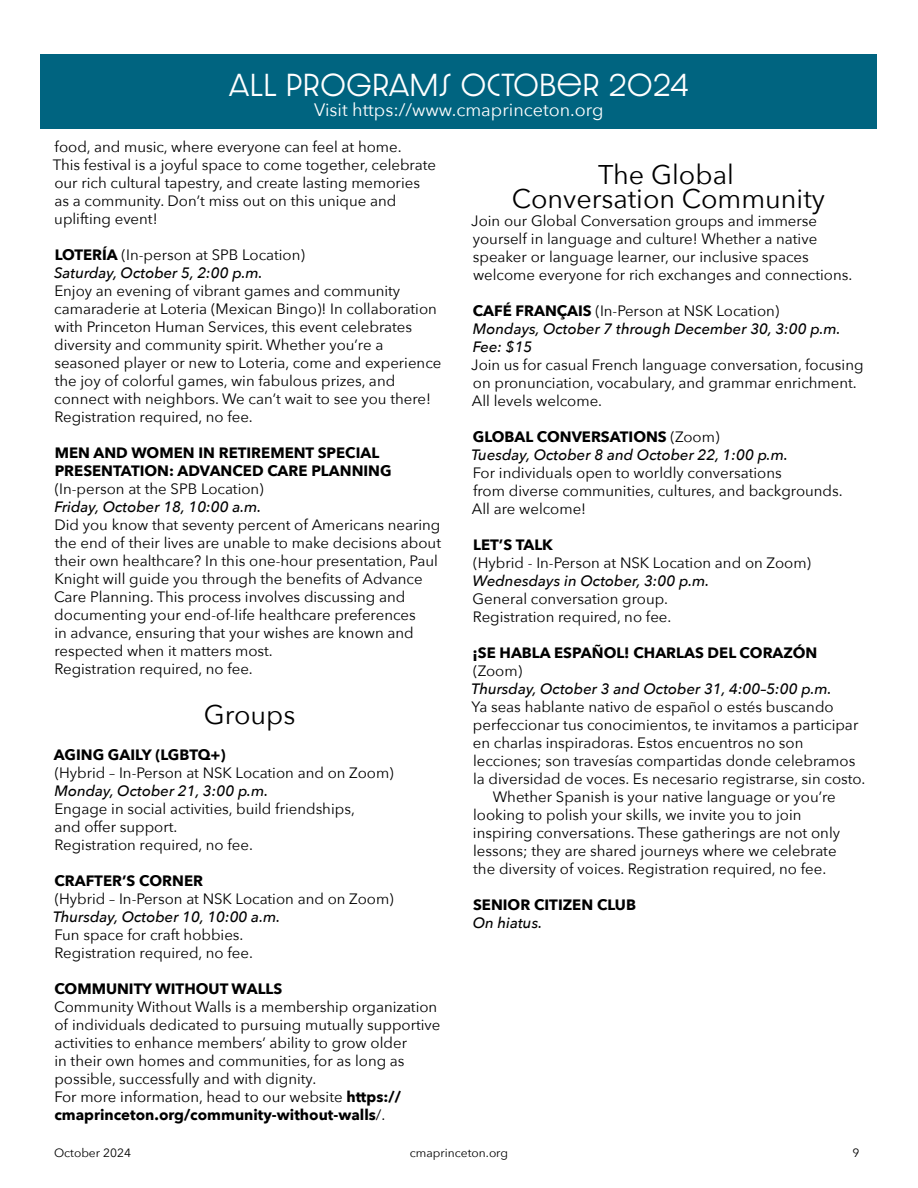
<style>
.page{position:relative;width:918px;height:1188px;background:#fff}
.page>*{position:absolute;margin:0;border:0;box-sizing:border-box;transform-origin:0 0}
.t1{font:27px/24px "Avenir Next";color:#000;text-align:center}
.t2{font:300 27px "Dazzle Unicase";letter-spacing:.05em;color:#fff}
.t3{font:18px "Avenir Next";color:#fff}
.t4{font:15px/18px "Avenir Next";color:#000}
.t5{font:italic 500 15px/18px "Avenir Next";color:#000}
.t6{font:700 15px/18px "Avenir Next";color:#000}
.t7{font:12px "Avenir Next";color:#000}
.s1{font-weight:700;font-style:normal}
.s2{font-weight:400;font-style:normal}
.s3{font-weight:700}
</style>
<div class="page">
<div style="left:40px;top:54px;width:838px;height:75px;background:#006480"></div>
<h1 class="t2" style="left:229px;top:66px;width:461px">ALL PROGRAMS OCTOBER 2024</h1>
<p class="t3" style="left:314px;top:94px;width:291px">Visit https://www.cmaprinceton.org</p>
<p class="t4" style="left:53px;top:137px;width:385px">food, and music, where everyone can feel at home.<br>This festival is a joyful space to come together, celebrate our rich cultural tapestry, and create lasting memories as a community. Don’t miss out on this unique and uplifting event!</p>
<p class="t5" style="left:54px;top:245px;width:252px"><span class="s1">LOTERÍA</span> <span class="s2">(In-person at SPB Location)<br></span>Saturday, October 5, 2:00 p.m.</p>
<p class="t4" style="left:54px;top:281px;width:389px">Enjoy an evening of vibrant games and community camaraderie at Loteria (Mexican Bingo)! In collaboration with Princeton Human Services, this event celebrates diversity and community spirit. Whether you’re a seasoned player or new to Loteria, come and experience the joy of colorful games, win fabulous prizes, and connect with neighbors. We can’t wait to see you there!<br>Registration required, no fee.</p>
<p class="t6" style="left:55px;top:443px;width:338px">MEN AND WOMEN IN RETIREMENT SPECIAL<br>PRESENTATION: ADVANCED CARE PLANNING</p>
<p class="t4" style="left:55px;top:479px;width:211px">(In-person at the SPB Location)</p>
<p class="t5" style="left:54px;top:497px;width:208px">Friday, October 18, 10:00 a.m.</p>
<p class="t4" style="left:54px;top:515px;width:389px">Did you know that seventy percent of Americans nearing the end of their lives are unable to make decisions about their own healthcare? In this one-hour presentation, Paul Knight will guide you through the benefits of Advance Care Planning. This process involves discussing and documenting your end-of-life healthcare preferences<br>in advance, ensuring that your wishes are known and respected when it matters most.<br>Registration required, no fee.</p>
<h1 class="t1" style="left:204px;top:701px;width:93px">Groups</h1>
<p class="t6" style="left:54px;top:745px;width:173px">AGING GAILY (LGBTQ+)</p>
<p class="t4" style="left:55px;top:763px;width:341px">(Hybrid – In-Person at NSK Location and on Zoom)</p>
<p class="t5" style="left:54px;top:781px;width:215px">Monday, October 21, 3:00 p.m.</p>
<p class="t4" style="left:54px;top:799px;width:302px">Engage in social activities, build friendships, and offer support.<br>Registration required, no fee.</p>
<p class="t6" style="left:54px;top:871px;width:150px">CRAFTER’S CORNER</p>
<p class="t4" style="left:55px;top:889px;width:341px">(Hybrid – In-Person at NSK Location and on Zoom)</p>
<p class="t5" style="left:53px;top:907px;width:229px">Thursday, October 10, 10:00 a.m.</p>
<p class="t4" style="left:54px;top:925px;width:200px">Fun space for craft hobbies.<br>Registration required, no fee.</p>
<p class="t6" style="left:54px;top:979px;width:229px">COMMUNITY WITHOUT WALLS</p>
<p class="t4" style="left:54px;top:997px;width:388px">Community Without Walls is a membership organization of individuals dedicated to pursuing mutually supportive activities to enhance members’ ability to grow older<br>in their own homes and communities, for as long as possible, successfully and with dignity.<br>For more information, head to our website <span class="s3">https:// cmaprinceton.org/community-without-walls</span>/.</p>
<h1 class="t1" style="left:512px;top:161px;width:315px">The Global<br>Conversation Community</h1>
<p class="t4" style="left:471px;top:211px;width:383px">Join our Global Conversation groups and immerse yourself in language and culture! Whether a native speaker or language learner, our inclusive spaces welcome everyone for rich exchanges and connections.</p>
<p class="t5" style="left:473px;top:301px;width:369px"><span class="s1">CAFÉ FRANÇAIS</span> <span class="s2">(In-Person at NSK Location)<br></span>Mondays, October 7 through December 30, 3:00 p.m.<br>Fee: $15</p>
<p class="t4" style="left:471px;top:355px;width:394px">Join us for casual French language conversation, focusing on pronunciation, vocabulary, and grammar enrichment.<br>All levels welcome.</p>
<p class="t5" style="left:472px;top:427px;width:318px"><span class="s1">GLOBAL CONVERSATIONS</span> <span class="s2">(Zoom)<br></span>Tuesday, October 8 and October 22, 1:00 p.m.</p>
<p class="t4" style="left:472px;top:463px;width:372px">For individuals open to worldly conversations<br>from diverse communities, cultures, and backgrounds.<br>All are welcome!</p>
<p class="t6" style="left:473px;top:535px;width:81px">LET’S TALK</p>
<p class="t4" style="left:473px;top:553px;width:339px">(Hybrid - In-Person at NSK Location and on Zoom)</p>
<p class="t5" style="left:473px;top:571px;width:238px">Wednesdays in October, 3:00 p.m.</p>
<p class="t4" style="left:473px;top:589px;width:200px">General conversation group.<br>Registration required, no fee.</p>
<p class="t6" style="left:472px;top:643px;width:346px">¡SE HABLA ESPAÑOL! CHARLAS DEL CORAZÓN</p>
<p class="t4" style="left:473px;top:661px;width:50px">(Zoom)</p>
<p class="t5" style="left:472px;top:679px;width:362px">Thursday, October 3 and October 31, 4:00–5:00 p.m.</p>
<p class="t4" style="left:472px;top:697px;width:364px">Ya seas hablante nativo de español o estés buscando</p>
<p class="t4" style="left:473px;top:715px;width:387px">perfeccionar tus conocimientos, te invitamos a participar</p>
<p class="t4" style="left:473px;top:733px;width:332px">en charlas inspiradoras. Estos encuentros no son</p>
<p class="t4" style="left:473px;top:751px;width:384px">lecciones; son travesías compartidas donde celebramos</p>
<p class="t4" style="left:473px;top:769px;width:394px">la diversidad de voces. Es necesario registrarse, sin costo.</p>
<p class="t4" style="left:493px;top:787px;width:345px">Whether Spanish is your native language or you’re</p>
<p class="t4" style="left:473px;top:805px;width:330px">looking to polish your skills, we invite you to join</p>
<p class="t4" style="left:473px;top:823px;width:369px">inspiring conversations. These gatherings are not only</p>
<p class="t4" style="left:473px;top:841px;width:365px">lessons; they are shared journeys where we celebrate</p>
<p class="t4" style="left:473px;top:859px;width:355px">the diversity of voices. Registration required, no fee.</p>
<p class="t6" style="left:473px;top:895px;width:164px">SENIOR CITIZEN CLUB</p>
<p class="t5" style="left:473px;top:913px;width:71px">On hiatus.</p>
<p class="t7" style="left:54px;top:1142px;width:79px">October 2024</p>
<p class="t7" style="left:410px;top:1142px;width:100px">cmaprinceton.org</p>
<p class="t7" style="left:853px;top:1142px;width:8px">9</p>
</div>
